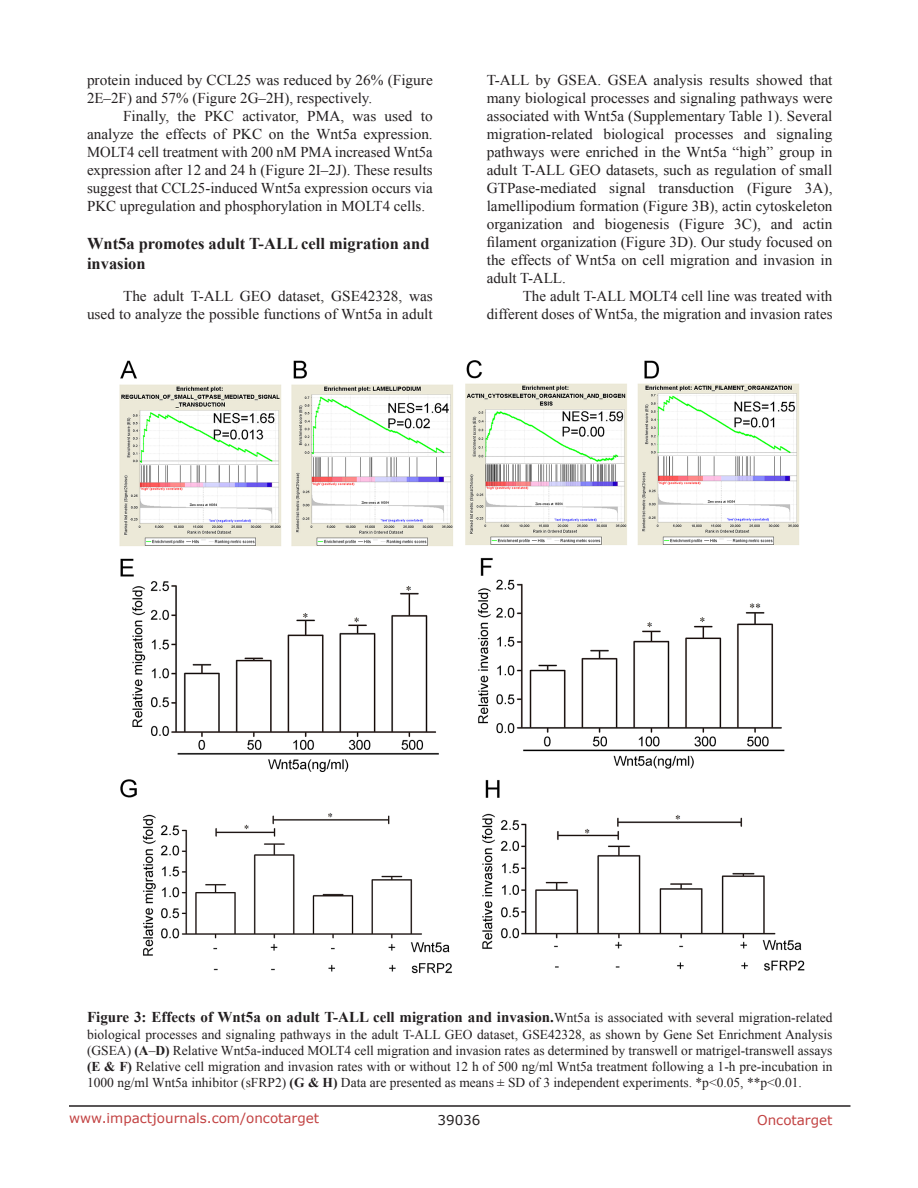
<style>
.page{position:relative;width:918px;height:1188px;background:#fff}
.page>*{position:absolute;margin:0;border:0;box-sizing:border-box;transform-origin:0 0}
.SubHeading{font:700 16.5px/19.8px "Times New Roman";color:#231f20}
.BodyText{font:15px/18px "Times New Roman";color:#231f20;text-align:justify}
.figuretext{font:700 15px "Times New Roman";color:#231f20}
.figuretext-2{font:13.5px/16.2px "Times New Roman";color:#231f20;text-align:justify}
.t1{font:13.5px "Verdana";color:#c24141}
.t2{font:13.5px "Verdana";color:#231f20}
.s1{font-weight:400;font-size:13.5px}
.s2{font-weight:700}
</style>
<div class="page">
<hr style="left:69px;top:1105px;width:781px;height:2px;background:#231f20">
<img style="left:119px;top:360px;width:686px;height:614px">
<p class="BodyText" style="left:87px;top:71px;width:347px">protein induced by CCL25 was reduced by 26% (Figure<br>2E–2F) and 57% (Figure 2G–2H), respectively.</p>
<p class="BodyText" style="left:87px;top:107px;width:347px;text-indent:36px">Finally, the PKC activator, PMA, was used to analyze the effects of PKC on the Wnt5a expression.<br>MOLT4 cell treatment with 200 nM PMA increased Wnt5a expression after 12 and 24 h (Figure 2I–2J). These results suggest that CCL25-induced Wnt5a expression occurs via PKC upregulation and phosphorylation in MOLT4 cells.</p>
<p class="SubHeading" style="left:87px;top:233px;width:344px">Wnt5a promotes adult T-ALL cell migration and invasion</p>
<p class="BodyText" style="left:87px;top:286px;width:347px;text-align:right">The adult T-ALL GEO dataset, GSE42328, was<br>used to analyze the possible functions of Wnt5a in adult</p>
<p class="BodyText" style="left:487px;top:71px;width:347px">T-ALL by GSEA. GSEA analysis results showed that many biological processes and signaling pathways were associated with Wnt5a (Supplementary Table 1). Several migration-related biological processes and signaling pathways were enriched in the Wnt5a “high” group in adult T-ALL GEO datasets, such as regulation of small GTPase-mediated signal transduction (Figure 3A), lamellipodium formation (Figure 3B), actin cytoskeleton organization and biogenesis (Figure 3C), and actin filament organization (Figure 3D). Our study focused on the effects of Wnt5a on cell migration and invasion in adult T-ALL.</p>
<p class="BodyText" style="left:487px;top:287px;width:347px;text-align:right">The adult T-ALL MOLT4 cell line was treated with different doses of Wnt5a, the migration and invasion rates</p>
<p class="figuretext" style="left:87px;top:1007px;width:747px">Figure 3: Effects of Wnt5a on adult T-ALL cell migration and invasion.<span class="s1">Wnt5a is associated with several migration-related</span></p>
<p class="figuretext-2" style="left:87px;top:1026px;width:747px">biological processes and signaling pathways in the adult T-ALL GEO dataset, GSE42328, as shown by Gene Set Enrichment Analysis (GSEA) <span class="s2">(A</span>–<span class="s2">D)</span> Relative Wnt5a-induced MOLT4 cell migration and invasion rates as determined by transwell or matrigel-transwell assays <span class="s2">(E &amp; F)</span> Relative cell migration and invasion rates with or without 12 h of 500 ng/ml Wnt5a treatment following a 1-h pre-incubation in 1000 ng/ml Wnt5a inhibitor (sFRP2) <span class="s2">(G &amp; H)</span> Data are presented as means ± SD of 3 independent experiments. *p&lt;0.05, **p&lt;0.01.</p>
<p class="t1" style="left:69px;top:1109px;width:252px">www.impactjournals.com/oncotarget</p>
<p class="t2" style="left:438px;top:1111px;width:44px">39036</p>
<p class="t1" style="left:757px;top:1111px;width:77px">Oncotarget</p>
</div>
